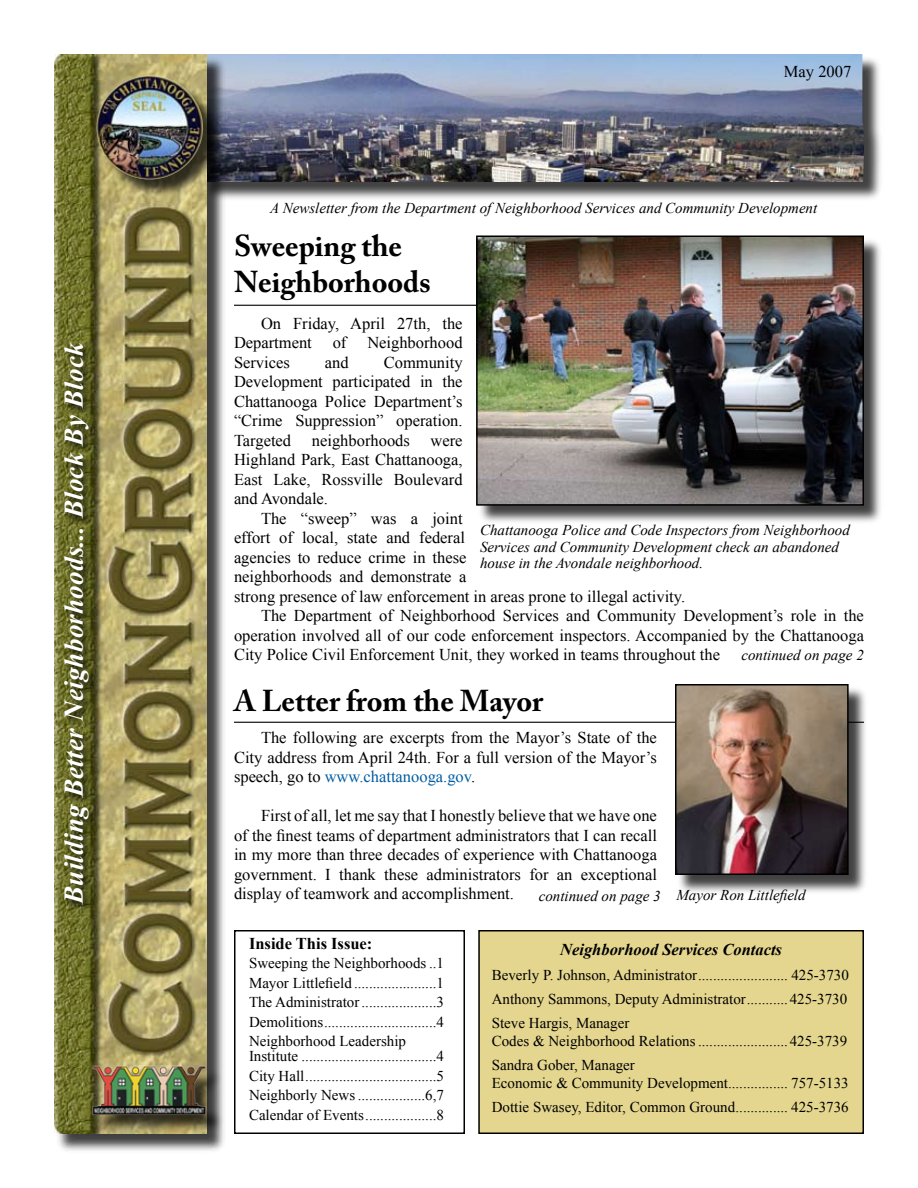
<style>
.page{position:relative;width:918px;height:1188px;background:#fff}
.page>*{position:absolute;margin:0;border:0;box-sizing:border-box;transform-origin:0 0}
.t1{font:700 30px/36px "Adobe Caslon Pro";color:#000}
.t2{font:italic 700 27px "Times New Roman";letter-spacing:.01em;color:#fff}
.t3{font:16.5px/19.5px "Times New Roman";color:#000;text-align:justify}
.t4{font:italic 700 16.5px "Times New Roman";color:#000}
.t5{font:700 16.5px "Times New Roman";color:#000}
.t6{font:15px/19.5px "Times New Roman";color:#000;text-align:justify}
.t7{font:italic 15px/16.5px "Times New Roman";color:#000}
.s1{color:#005da3}
</style>
<div class="page">
<div style="left:201px;top:56px;width:682px;height:146px;background:#000;opacity:.75"></div>
<img style="left:207px;top:54px;width:658px;height:128px">
<div style="left:56px;top:56px;width:170px;height:1098px;background:#000;opacity:.75"></div>
<img style="left:54px;top:54px;width:153px;height:1080px">
<div style="left:479px;top:931px;width:384px;height:202px;background:#e4d68e"></div>
<div style="left:478px;top:930px;width:386px;height:204px;border:2px solid #000"></div>
<hr style="left:234px;top:722px;width:630px;height:1px;background:#000">
<div style="left:676px;top:686px;width:193px;height:209px;background:#000;opacity:.75"></div>
<img style="left:678px;top:687px;width:168px;height:185px">
<div style="left:675px;top:684px;width:174px;height:191px;border:2px solid #000"></div>
<hr style="left:234px;top:305px;width:630px;height:1px;background:#000">
<div style="left:97px;top:76px;width:127px;height:124px;background:#000;opacity:.75"></div>
<img style="left:113px;top:147px;width:86px;height:32px">
<svg style="left:62px;top:340px;width:39px;height:575px;background:#595a25"></svg>
<div style="left:234px;top:930px;width:231px;height:204px;border:2px solid #000"></div>
<div style="left:95px;top:1067px;width:130px;height:67px;background:#000;opacity:.75"></div>
<img style="left:90px;top:1062px;width:117px;height:53px">
<div style="left:478px;top:237px;width:406px;height:289px;background:#000;opacity:.75"></div>
<img style="left:479px;top:239px;width:382px;height:264px">
<div style="left:476px;top:236px;width:388px;height:270px;border:2px solid #000"></div>
<h2 class="t2" style="left:55px;top:904px;width:563px;rotate:-90deg">Building Better Neighborhoods... Block By Block</h2>
<p class="t3" style="left:784px;top:62px;width:69px">May 2007</p>
<p class="t7" style="left:270px;top:199px;width:549px">A Newsletter from the Department of Neighborhood Services and Community Development</p>
<h1 class="t1" style="left:234px;top:228px;width:198px">Sweeping the<br>Neighborhoods</h1>
<p class="t3" style="left:234px;top:313px;width:230px;text-indent:27px">On Friday, April 27th, the<br>Department</p>
<p class="t3" style="left:333px;top:333px;width:15px">of</p>
<p class="t3" style="left:367px;top:333px;width:97px">Neighborhood</p>
<p class="t3" style="left:234px;top:352px;width:230px;text-indent:150px">Community Development participated in the Chattanooga Police Department’s “Crime Suppression” operation.<br>Targeted</p>
<p class="t3" style="left:234px;top:352px;width:57px">Services</p>
<p class="t3" style="left:325px;top:352px;width:25px">and</p>
<p class="t3" style="left:312px;top:430px;width:100px">neighborhoods</p>
<p class="t3" style="left:234px;top:430px;width:230px;text-indent:197px">were Highland Park, East Chattanooga, East Lake, Rossville Boulevard and Avondale.</p>
<p class="t3" style="left:261px;top:508px;width:203px">The “sweep” was a joint</p>
<p class="t3" style="left:234px;top:528px;width:233px">effort of local, state and federal</p>
<p class="t3" style="left:234px;top:547px;width:234px">agencies to reduce crime in these</p>
<p class="t3" style="left:234px;top:567px;width:234px">neighborhoods and demonstrate a</p>
<p class="t3" style="left:234px;top:586px;width:453px">strong presence of law enforcement in areas prone to illegal activity.</p>
<p class="t3" style="left:261px;top:606px;width:604px">The Department of Neighborhood Services and Community Development’s role in the</p>
<p class="t3" style="left:234px;top:625px;width:632px">operation involved all of our code enforcement inspectors. Accompanied by the Chattanooga</p>
<p class="t3" style="left:234px;top:645px;width:488px">City Police Civil Enforcement Unit, they worked in teams throughout the</p>
<p class="t7" style="left:741px;top:646px;width:124px">continued on page 2</p>
<h1 class="t1" style="left:234px;top:682px;width:311px">A Letter from the Mayor</h1>
<p class="t7" style="left:480px;top:521px;width:371px">Chattanooga Police and Code Inspectors from Neighborhood<br>Services and Community Development check an abandoned house in the Avondale neighborhood.</p>
<p class="t3" style="left:234px;top:728px;width:424px;text-indent:27px">The following are excerpts from the Mayor’s State of the City address from April 24th. For a full version of the Mayor’s speech, go to <span class="s1">www.chattanooga.gov</span>.</p>
<p class="t3" style="left:234px;top:806px;width:425px;text-indent:27px">First of all, let me say that I honestly believe that we have one of the finest teams of department administrators that I can recall in my more than three decades of experience with Chattanooga government. I thank these administrators for an exceptional display of teamwork and accomplishment.</p>
<p class="t7" style="left:539px;top:887px;width:124px">continued on page 3</p>
<p class="t7" style="left:676px;top:886px;width:131px">Mayor Ron Littlefield</p>
<p class="t5" style="left:249px;top:932px;width:125px">Inside This Issue:</p>
<p class="t6" style="left:249px;top:953px;width:196px">Sweeping the Neighborhoods ..1<br>Mayor Littlefield ......................1<br>The Administrator....................3<br>Demolitions..............................4<br>Neighborhood Leadership</p>
<p class="t6" style="left:249px;top:1046px;width:196px">Institute ....................................4<br>City Hall...................................5<br>Neighborly News ..................6,7<br>Calendar of Events...................8</p>
<p class="t4" style="left:560px;top:938px;width:223px">Neighborhood Services Contacts</p>
<p class="t6" style="left:492px;top:963px;width:359px;line-height:24px">Beverly P. Johnson, Administrator........................ 425-3730<br>Anthony Sammons, Deputy Administrator...........425-3730<br>Steve Hargis, Manager</p>
<p class="t6" style="left:492px;top:1029px;width:357px;line-height:24px">Codes &amp; Neighborhood Relations ........................425-3739<br>Sandra Gober, Manager</p>
<p class="t6" style="left:492px;top:1071px;width:358px;line-height:24px">Economic &amp; Community Development................ 757-5133<br>Dottie Swasey, Editor, Common Ground.............. 425-3736</p>
</div>
